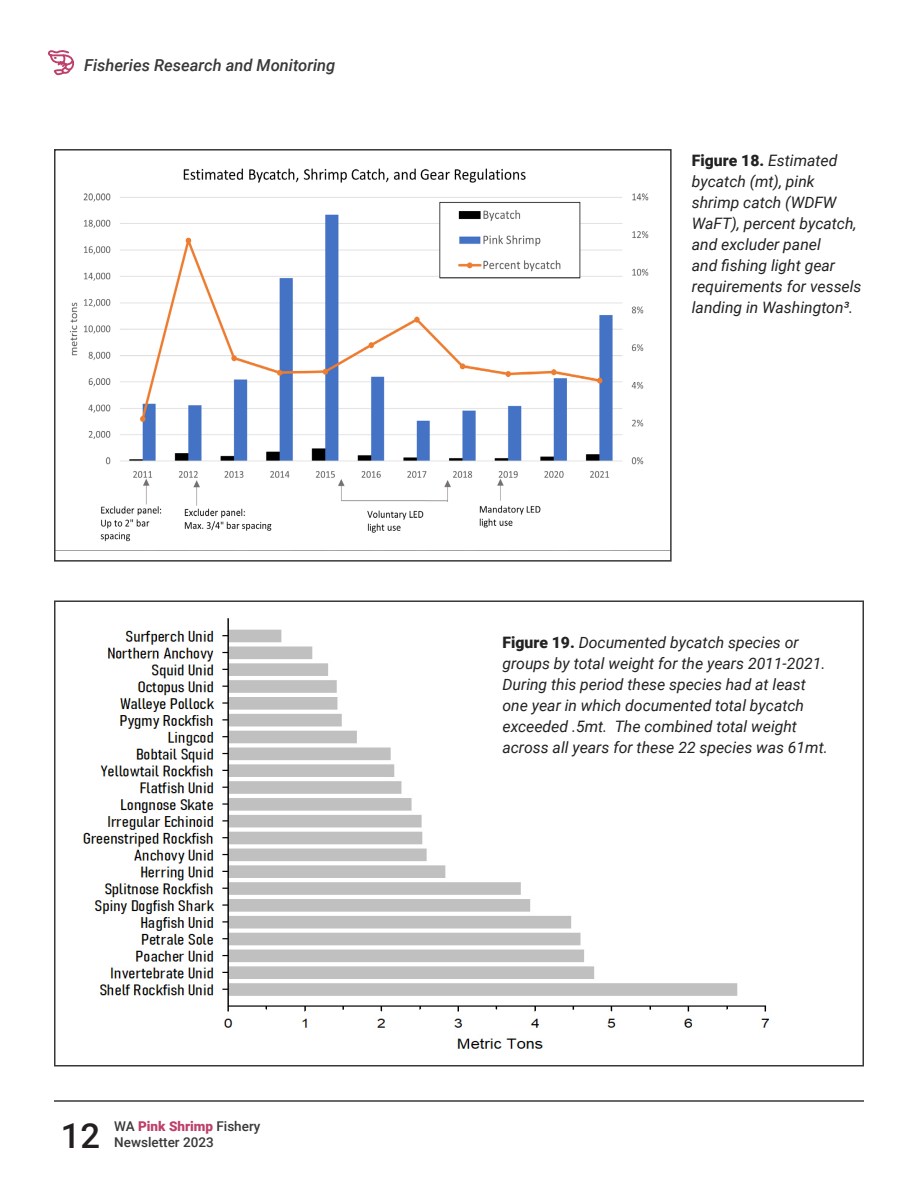
<style>
.page{position:relative;width:918px;height:1188px;background:#fff}
.page>*{position:absolute;margin:0;border:0;box-sizing:border-box;transform-origin:0 0}
.t1{font:500 34.5px "Roboto";color:#231f20}
.t2{font:italic 500 16.5px "Roboto";color:#383838}
.t3{font:italic 15.75px/21px "Roboto";color:#222}
.t4{font:900 13.5px "Roboto";color:#bc406a}
.t5{font:500 13.5px "Roboto";color:#383838}
.s1{font-weight:500;color:#383838}
.s2{font-weight:900;font-style:normal}
</style>
<div class="page">
<hr style="left:54px;top:1100px;width:810px;height:2px;background:#383838">
<svg style="left:48px;top:50px;width:26px;height:26px"></svg>
<img style="left:83px;top:618px;width:687px;height:431px">
<div style="left:54px;top:600px;width:810px;height:466px;border:2px solid #383838"></div>
<img style="left:57px;top:168px;width:612px;height:383px">
<div style="left:54px;top:149px;width:618px;height:413px;border:2px solid #383838"></div>
<p class="t2" style="left:84px;top:54px;width:253px">Fisheries Research and Monitoring</p>
<h1 class="t1" style="left:61px;top:1111px;width:41px">12</h1>
<p class="t4" style="left:114px;top:1117px;width:148px"><span class="s1">WA</span> Pink Shrimp <span class="s1">Fishery</span></p>
<p class="t5" style="left:114px;top:1133px;width:101px">Newsletter 2023</p>
<p class="t3" style="left:692px;top:149px;width:171px"><span class="s2">Figure 18.</span> Estimated bycatch (mt), pink shrimp catch (WDFW<br>WaFT), percent bycatch, and excluder panel<br>and fishing light gear requirements for vessels landing in Washington³.</p>
<p class="t3" style="left:502px;top:632px;width:327px"><span class="s2">Figure 19.</span> Documented bycatch species or groups by total weight for the years 2011-2021.<br>During this period these species had at least one year in which documented total bycatch exceeded .5mt. The combined total weight across all years for these 22 species was 61mt.</p>
</div>
